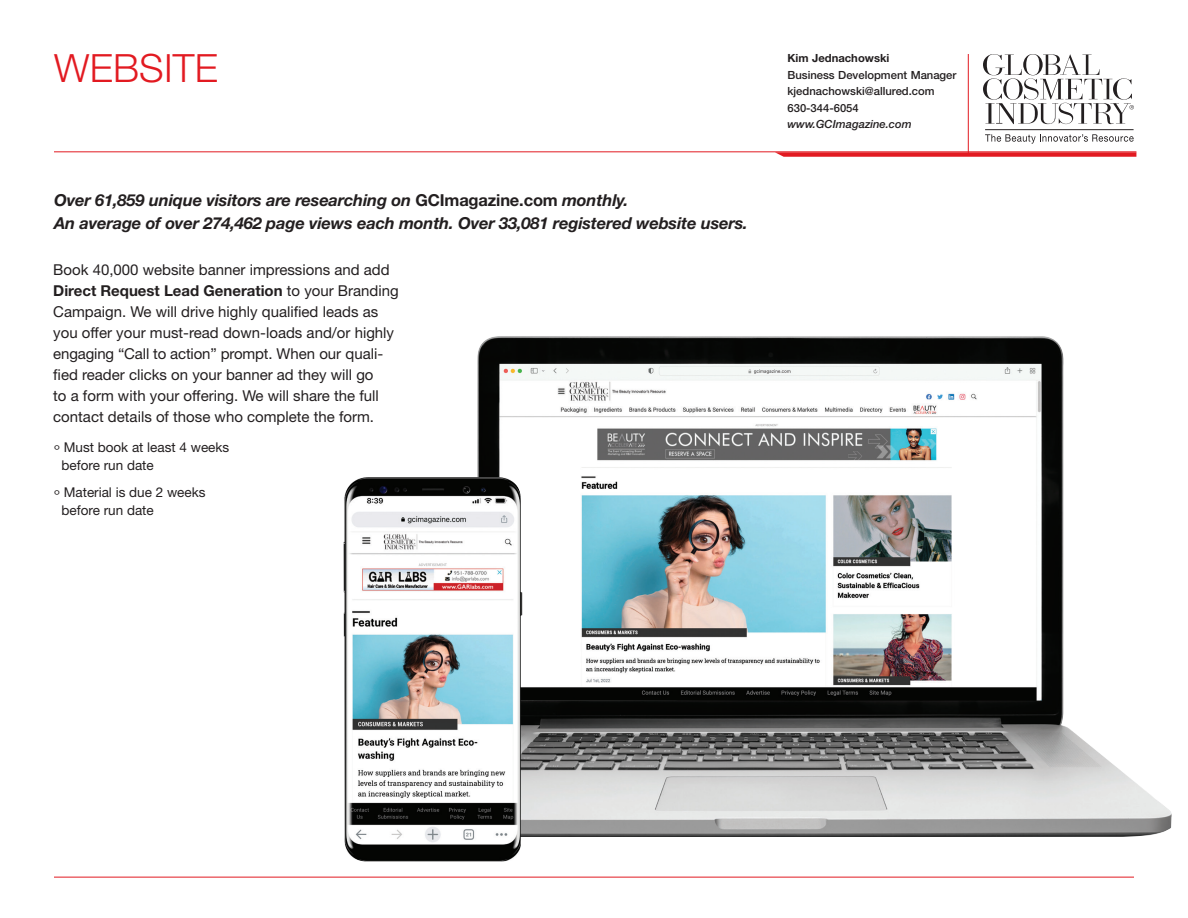
<style>
.page{position:relative;width:1188px;height:918px;background:#fff}
.page>*{position:absolute;margin:0;border:0;box-sizing:border-box;transform-origin:0 0}
.Category_Headline{font:300 39px "Helvetica Neue LT Std";letter-spacing:.005em;color:#e21a21}
.Deck{font:italic 700 16.5px "Helvetica Neue LT Std";letter-spacing:-.01em;color:#231f20}
.Body_text{font:15px/21px "Helvetica Neue LT Pro";color:#231f20}
.Body_text-2{font:13.5px/18px "Helvetica Neue LT Pro";color:#231f20}
.Sales_Rep_Info{font:500 11.25px "Helvetica Neue LT Std";color:#231f20}
.Sales_Website{font:italic 500 11.25px "Helvetica Neue LT Std";color:#231f20}
.Sales_Rep_Name{font:700 11.25px "Helvetica Neue LT Std";color:#231f20}
.s1{font-style:normal}
.s2{font-weight:700}
.s3{font-family:"Futura BT"}
</style>
<div class="page">
<svg style="left:985px;top:134px;width:149px;height:10px"></svg>
<svg style="left:983px;top:54px;width:151px;height:70px"></svg>
<hr style="left:985px;top:129px;width:149px;height:1px;background:#231f20">
<hr style="left:968px;top:54px;width:1px;height:101px;background:#e21a21">
<hr style="left:54px;top:877px;width:1080px;height:1px;background:#e21a21">
<hr style="left:54px;top:151px;width:1082px;height:1px;background:#e21a21">
<svg style="left:775px;top:152px;width:361px;height:5px"></svg>
<img style="left:477px;top:336px;width:695px;height:501px">
<img style="left:343px;top:477px;width:179px;height:384px">
<p class="Category_Headline" style="left:54px;top:44px;width:165px">WEBSITE</p>
<p class="Deck" style="left:54px;top:190px;width:576px">Over 61,859 unique visitors are researching on <span class="s1">GCImagazine.com</span> monthly.</p>
<p class="Deck" style="left:54px;top:213px;width:695px">An average of over 274,462 page views each month. Over 33,081 registered website users.</p>
<p class="Body_text" style="left:53px;top:259px;width:347px">Book 40,000 website banner impressions and add <span class="s2">Direct Request Lead Generation</span> to your Branding Campaign. We will drive highly qualified leads as you offer your must-read down-loads and/or highly engaging “Call to action” prompt. When our quali&shy;fied reader clicks on your banner ad they will go<br>to a form with your offering. We will share the full contact details of those who complete the form.</p>
<p class="Body_text-2" style="left:62px;top:438px;width:169px;text-indent:-8px"><span class="s3">º</span> Must book at least 4 weeks before run date</p>
<p class="Body_text-2" style="left:62px;top:483px;width:146px;text-indent:-8px"><span class="s3">º</span> Material is due 2 weeks before run date</p>
<p class="Sales_Rep_Name" style="left:788px;top:51px;width:103px">Kim Jednachowski</p>
<p class="Sales_Rep_Info" style="left:788px;top:68px;width:171px">Business Development Manager</p>
<p class="Sales_Rep_Info" style="left:788px;top:84px;width:149px">kjednachowski@allured.com</p>
<p class="Sales_Rep_Info" style="left:788px;top:101px;width:73px">630-344-6054</p>
<p class="Sales_Website" style="left:788px;top:117px;width:126px">www.GCImagazine.com</p>
</div>
